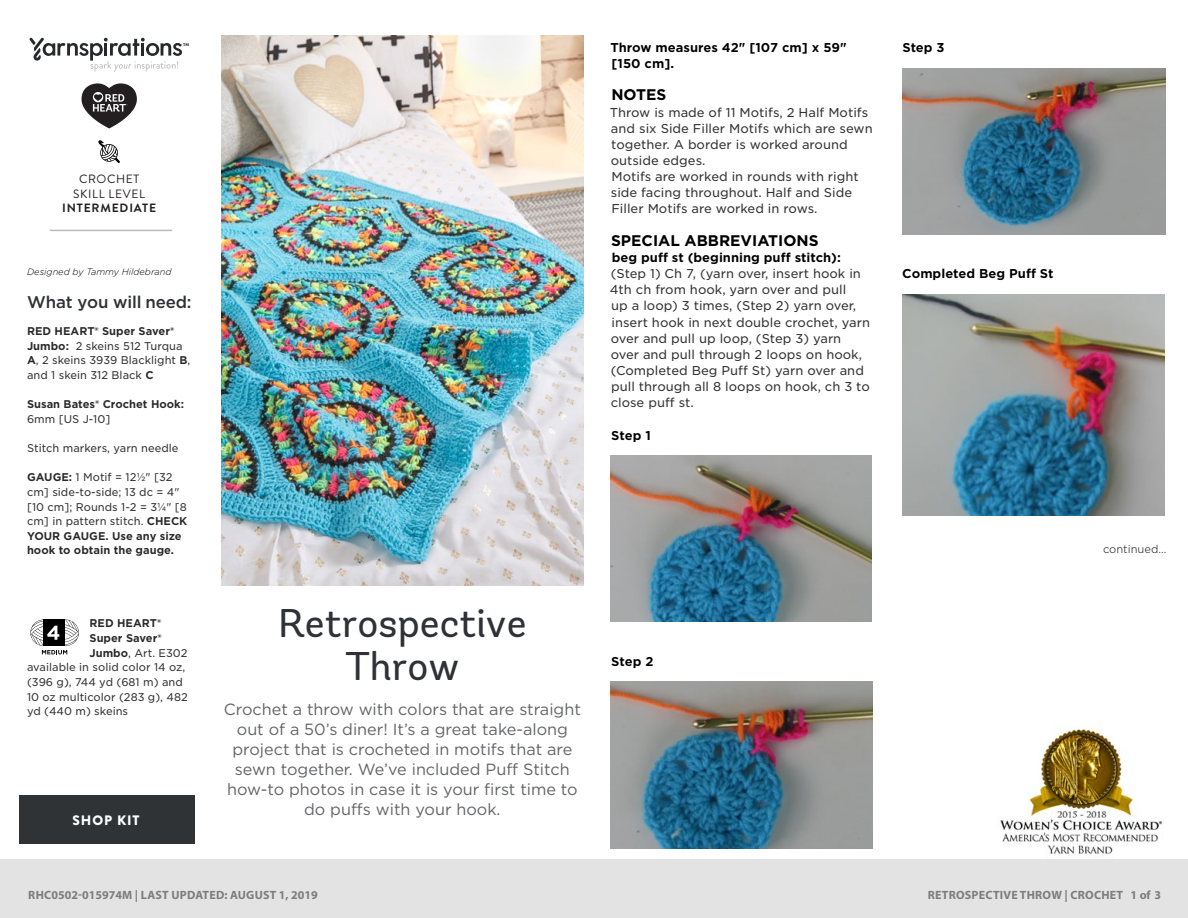
<style>
.page{position:relative;width:1188px;height:918px;background:#fff}
.page>*{position:absolute;margin:0;border:0;box-sizing:border-box;transform-origin:0 0}
.t1{font:40.05px/42.3px "Andes Rounded";color:#2e3236;text-align:center}
.t2{font:500 16.95px "Gotham";color:#58595b}
.t3{font:500 16.95px "Gotham";letter-spacing:-.01em;color:#2e3236}
.t4{font:16.2px/20px "Gotham";color:#636466;text-align:center}
.t5{font:700 15.45px "Gotham";color:#000}
.t6{font:900 13.65px "Brandon Grotesque";letter-spacing:.065em;color:#fff}
.t7{font:12.3px/16.2px "Gotham S Sm";color:#333334}
.t8{font:700 12.3px/16.2px "Gotham S Sm";color:#000}
.t9{font:700 12px "Myriad Pro";letter-spacing:.02em;color:#7d7d7d}
.Skill_Level{font:12px "Brandon Grotesque";letter-spacing:.05em;color:#231f20}
.Skill_Level-2{font:700 12px "Brandon Grotesque";letter-spacing:.07em;color:#231f20}
.t10{font:10.8px/14.5px "Gotham S Sm";color:#333334}
.t11{font:700 10.8px/14.5px "Gotham S Sm";color:#292829}
.t12{font:300 10.8px "Gotham S Sm";color:#333334}
.t13{font:italic 300 9.3px "Gotham Rounded";color:#000}
.s1{font-weight:700;color:#292829}
.s2{font-weight:400;color:#333334}
.s3{font-weight:700;color:#e31837}
.s4{font-weight:700;color:#000}
</style>
<div class="page">
<svg style="left:30px;top:619px;width:49px;height:35px"></svg>
<img style="left:611px;top:456px;width:260px;height:166px">
<img style="left:611px;top:682px;width:261px;height:166px">
<img style="left:222px;top:36px;width:361px;height:549px">
<img style="left:902px;top:68px;width:264px;height:166px">
<img style="left:902px;top:294px;width:263px;height:222px">
<img style="left:992px;top:728px;width:175px;height:132px">
<div style="left:0;top:860px;width:1188px;height:58px;background:#e4e3e3"></div>
<svg style="left:98px;top:140px;width:22px;height:23px"></svg>
<svg style="left:30px;top:38px;width:159px;height:34px"></svg>
<svg style="left:81px;top:83px;width:56px;height:45px"></svg>
<hr style="left:50px;top:230px;width:122px;height:1px;background:#bbbaba">
<div style="left:19px;top:795px;width:175px;height:48px;background:#2f3336"></div>
<p class="Skill_Level" style="left:79px;top:171px;width:62px">CROCHET</p>
<p class="Skill_Level" style="left:73px;top:185px;width:73px">SKILL LEVEL</p>
<p class="Skill_Level-2" style="left:62px;top:200px;width:96px">INTERMEDIATE</p>
<p class="t13" style="left:27px;top:266px;width:146px">Designed by Tammy Hildebrand</p>
<p class="t3" style="left:27px;top:291px;width:166px">What you will need:</p>
<p class="t10" style="left:27px;top:324px;width:165px"><span class="s1">RED HEART® Super Saver®<br>Jumbo:</span> 2 skeins 512 Turqua<br><span class="s1">A</span>, 2 skeins 3939 Blacklight <span class="s1">B</span>, and 1 skein 312 Black <span class="s1">C</span></p>
<p class="t11" style="left:27px;top:397px;width:159px">Susan Bates® Crochet Hook:<br><span class="s2">6mm [US J-10]</span></p>
<p class="t10" style="left:27px;top:441px;width:153px">Stitch markers, yarn needle</p>
<p class="t10" style="left:27px;top:470px;width:162px"><span class="s1">GAUGE:</span> 1 Motif = 12½" [32 cm] side-to-side; 13 dc = 4" [10 cm]; Rounds 1-2 = 3¼" [8 cm] in pattern stitch. <span class="s1">CHECK<br>YOUR GAUGE. Use any size hook to obtain the gauge.</span></p>
<p class="t11" style="left:90px;top:616px;width:73px">RED HEART®</p>
<p class="t11" style="left:90px;top:631px;width:74px">Super Saver®</p>
<p class="t10" style="left:90px;top:645px;width:100px"><span class="s1">Jumbo</span>, Art. E302</p>
<p class="t10" style="left:27px;top:660px;width:160px">available in solid color 14 oz,</p>
<p class="t10" style="left:27px;top:674px;width:157px">(396 g), 744 yd (681 m) and</p>
<p class="t10" style="left:27px;top:689px;width:162px">10 oz multicolor (283 g), 482</p>
<p class="t10" style="left:27px;top:704px;width:103px">yd (440 m) skeins</p>
<p class="t6" style="left:72px;top:810px;width:69px">SHOP KIT</p>
<p class="t1" style="left:278px;top:602px;width:250px">Retrospective<br>Throw</p>
<p class="t4" style="left:224px;top:699px;width:359px">Crochet a throw with colors that are straight out of a 50’s diner! It’s a great take-along project that is crocheted in motifs that are sewn together. We’ve included Puff Stitch how-to photos in case it is your first time to do puffs with your hook.</p>
<p class="t2" style="left:27px;top:877px;width:376px">Find more ideas &amp; inspiration: <span class="s3">redheart.com</span></p>
<p class="t9" style="left:28px;top:887px;width:291px">RHC0502-015974M | LAST UPDATED: AUGUST 1, 2019</p>
<p class="t8" style="left:610px;top:39px;width:238px">Throw measures 42" [107 cm] x 59" [150 cm].</p>
<p class="t5" style="left:611px;top:85px;width:57px">NOTES</p>
<p class="t7" style="left:610px;top:104px;width:264px">Throw is made of 11 Motifs, 2 Half Motifs and six Side Filler Motifs which are sewn together. A border is worked around outside edges.<br>Motifs are worked in rounds with right side facing throughout. Half and Side Filler Motifs are worked in rows.</p>
<p class="t5" style="left:611px;top:230px;width:209px">SPECIAL ABBREVIATIONS</p>
<p class="t7" style="left:610px;top:249px;width:262px"><span class="s4">beg puff st (beginning puff stitch): </span>(Step 1) Ch 7, (yarn over, insert hook in 4th ch from hook, yarn over and pull<br>up a loop) 3 times, (Step 2) yarn over, insert hook in next double crochet, yarn over and pull up loop, (Step 3) yarn over and pull through 2 loops on hook, (Completed Beg Puff St) yarn over and pull through all 8 loops on hook, ch 3 to close puff st.</p>
<p class="t8" style="left:611px;top:427px;width:41px">Step 1</p>
<p class="t8" style="left:611px;top:653px;width:44px">Step 2</p>
<p class="t8" style="left:902px;top:39px;width:44px">Step 3</p>
<p class="t8" style="left:902px;top:265px;width:153px">Completed Beg Puff St</p>
<p class="t12" style="left:1103px;top:542px;width:65px">continued...</p>
<p class="t9" style="left:928px;top:887px;width:235px">RETROSPECTIVE THROW | CROCHET 1 of 3</p>
</div>
